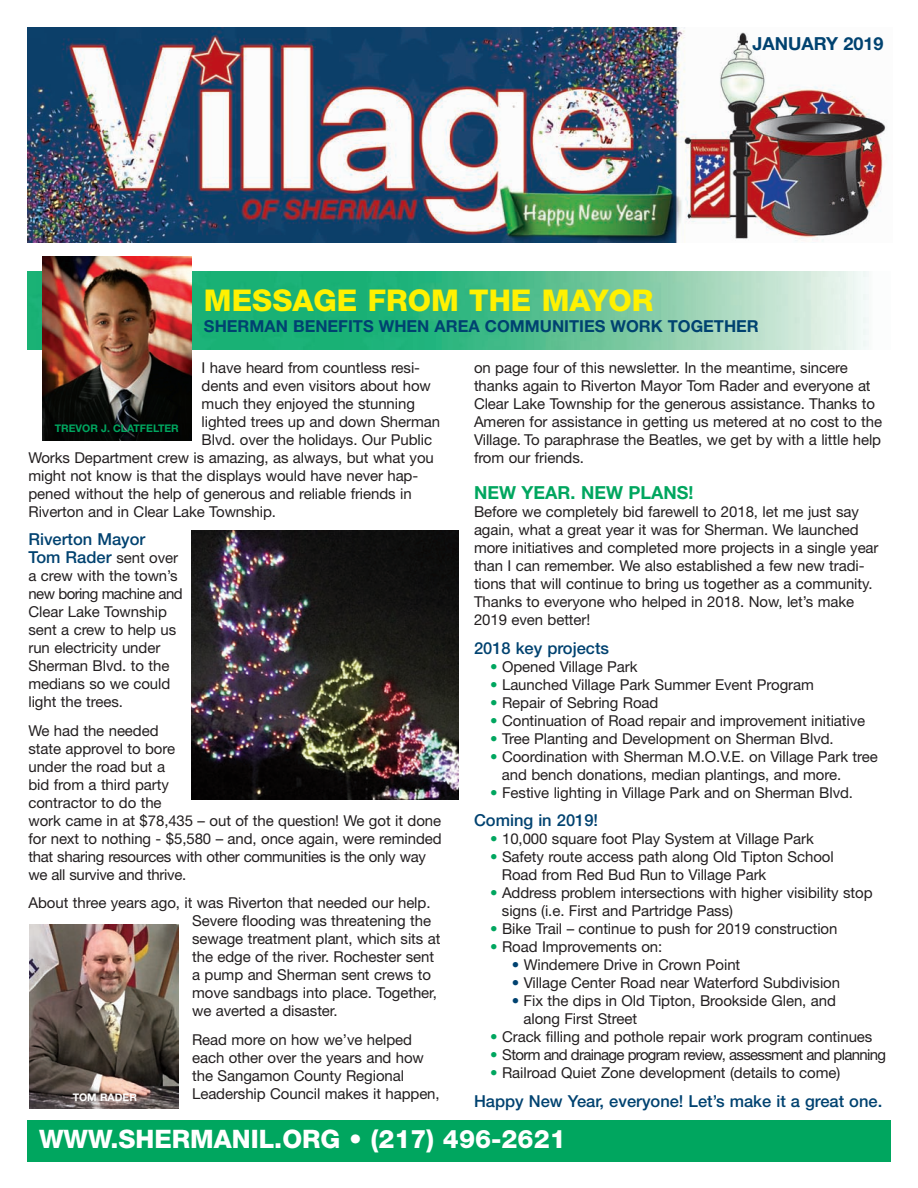
<style>
.page{position:relative;width:918px;height:1188px;background:#fff}
.page>*{position:absolute;margin:0;border:0;box-sizing:border-box;transform-origin:0 0}
.t1{font:800 30px "Helvetica Neue";color:#fff101}
.t2{font:800 25.5px "Helvetica Neue";color:#fff}
.t3{font:700 18px "Helvetica Neue";color:#00a65f}
.t4{font:700 18px "Helvetica Neue";color:#004270}
.t5{font:500 16.5px/18px "Helvetica Neue";color:#004270}
.t6{font:700 16.5px "Helvetica Neue";color:#004270}
.t7{font:15px/18px "Helvetica Neue";letter-spacing:-.005em;color:#231f20}
.t8{font:15px "Helvetica Neue";letter-spacing:-.045em;color:#231f20}
.t9{font:700 10.5px "Helvetica Neue";color:#00a65f}
.t10{font:700 10.5px "Helvetica Neue";color:#fff}
.s1{font-weight:400;font-size:15px;color:#231f20}
.s2{color:#00a65f}
.s3{color:#004270}
</style>
<div class="page">
<img style="left:27px;top:272px;width:842px;height:77px">
<img style="left:43px;top:257px;width:149px;height:183px">
<div style="left:27px;top:1120px;width:864px;height:42px;background:#00a65f"></div>
<img style="left:27px;top:28px;width:859px;height:215px">
<img style="left:191px;top:530px;width:268px;height:269px">
<img style="left:29px;top:925px;width:149px;height:183px">
<p class="t4" style="left:752px;top:37px;width:133px">JANUARY 2019</p>
<h1 class="t1" style="left:204px;top:290px;width:451px">MESSAGE FROM THE MAYOR</h1>
<p class="t6" style="left:204px;top:321px;width:556px">SHERMAN BENEFITS WHEN AREA COMMUNITIES WORK TOGETHER</p>
<p class="t7" style="left:202px;top:360px;width:220px">I have heard from countless resi-</p>
<p class="t7" style="left:202px;top:378px;width:231px">dents and even visitors about how</p>
<p class="t7" style="left:202px;top:396px;width:215px">much they enjoyed the stunning</p>
<p class="t7" style="left:202px;top:414px;width:240px">lighted trees up and down Sherman</p>
<p class="t7" style="left:202px;top:432px;width:232px">Blvd. over the holidays. Our Public</p>
<p class="t7" style="left:29px;top:450px;width:407px">Works Department crew is amazing, as always, but what you</p>
<p class="t7" style="left:29px;top:468px;width:391px">might not know is that the displays would have never hap-</p>
<p class="t7" style="left:29px;top:486px;width:385px">pened without the help of generous and reliable friends in</p>
<p class="t7" style="left:29px;top:504px;width:249px">Riverton and in Clear Lake Township.</p>
<p class="t5" style="left:29px;top:532px;width:151px">Riverton Mayor<br>Tom Rader <span class="s1">sent over</span></p>
<p class="t7" style="left:28px;top:568px;width:156px">a crew with the town’s new boring machine and<br>Clear Lake Township sent a crew to help us run electricity under<br>Sherman Blvd. to the medians so we could light the trees.</p>
<p class="t7" style="left:28px;top:723px;width:415px">We had the needed<br>state approvel to bore<br>under the road but a<br>bid from a third party<br>contractor to do the<br>work came in at $78,435 – out of the question! We got it done for next to nothing - $5,580 – and, once again, were reminded that sharing resources with other communities is the only way we all survive and thrive.</p>
<p class="t7" style="left:192px;top:895px;width:250px;text-indent:-164px">About three years ago, it was Riverton that needed our help.<br>Severe flooding was threatening the sewage treatment plant, which sits at the edge of the river. Rochester sent a pump and Sherman sent crews to move sandbags into place. Together, we averted a disaster.</p>
<p class="t7" style="left:192px;top:1032px;width:249px">Read more on how we’ve helped each other over the years and how the Sangamon County Regional<br>Leadership Council makes it happen,</p>
<p class="t9" style="left:55px;top:424px;width:126px">TREVOR J. CLATFELTER</p>
<p class="t10" style="left:73px;top:1094px;width:66px">TOM RADER</p>
<p class="t7" style="left:474px;top:360px;width:410px">on page four of this newsletter. In the meantime, sincere thanks again to Riverton Mayor Tom Rader and everyone at Clear Lake Township for the generous assistance. Thanks to Ameren for assistance in getting us metered at no cost to the Village. To paraphrase the Beatles, we get by with a little help from our friends.</p>
<p class="t3" style="left:474px;top:486px;width:221px">NEW YEAR. NEW PLANS!</p>
<p class="t7" style="left:474px;top:504px;width:406px">Before we completely bid farewell to 2018, let me just say again, what a great year it was for Sherman. We launched more initiatives and completed more projects in a single year than I can remember. We also established a few new tradi&shy;tions that will continue to bring us together as a community.<br>Thanks to everyone who helped in 2018. Now, let’s make 2019 even better!</p>
<p class="t5" style="left:474px;top:640px;width:137px">2018 key projects</p>
<p class="t7" style="left:490px;top:659px;width:149px"><span class="s2">•</span> Opened Village Park</p>
<p class="t7" style="left:490px;top:677px;width:325px"><span class="s2">•</span> Launched Village Park Summer Event Program</p>
<p class="t7" style="left:490px;top:695px;width:170px"><span class="s2">•</span> Repair of Sebring Road</p>
<p class="t7" style="left:490px;top:713px;width:377px"><span class="s2">•</span> Continuation of Road repair and improvement initiative</p>
<p class="t7" style="left:490px;top:731px;width:345px"><span class="s2">•</span> Tree Planting and Development on Sherman Blvd.</p>
<p class="t7" style="left:502px;top:749px;width:378px;text-indent:-12px"><span class="s2">•</span> Coordination with Sherman M.O.V.E. on Village Park tree and bench donations, median plantings, and more.</p>
<p class="t7" style="left:490px;top:785px;width:364px"><span class="s2">•</span> Festive lighting in Village Park and on Sherman Blvd.</p>
<p class="t5" style="left:474px;top:813px;width:126px">Coming in 2019!</p>
<p class="t7" style="left:490px;top:831px;width:325px"><span class="s2">•</span> 10,000 square foot Play System at Village Park</p>
<p class="t7" style="left:502px;top:849px;width:333px;text-indent:-12px"><span class="s2">•</span> Safety route access path along Old Tipton School<br>Road from Red Bud Run to Village Park</p>
<p class="t7" style="left:502px;top:885px;width:372px;text-indent:-12px"><span class="s2">•</span> Address problem intersections with higher visibility stop signs (i.e. First and Partridge Pass)</p>
<p class="t7" style="left:490px;top:921px;width:349px"><span class="s2">•</span> Bike Trail – continue to push for 2019 construction</p>
<p class="t7" style="left:490px;top:939px;width:174px"><span class="s2">•</span> Road Improvements on:</p>
<p class="t7" style="left:512px;top:957px;width:230px"><span class="s3">•</span> Windemere Drive in Crown Point</p>
<p class="t7" style="left:512px;top:975px;width:330px"><span class="s3">•</span> Village Center Road near Waterford Subdivision</p>
<p class="t7" style="left:523px;top:993px;width:314px;text-indent:-12px"><span class="s3">•</span> Fix the dips in Old Tipton, Brookside Glen, and along First Street</p>
<p class="t7" style="left:490px;top:1029px;width:384px"><span class="s2">•</span> Crack filling and pothole repair work program continues</p>
<p class="t8" style="left:490px;top:1049px;width:397px"><span class="s2">•</span> Storm and drainage program review, assessment and planning</p>
<p class="t7" style="left:490px;top:1065px;width:352px"><span class="s2">•</span> Railroad Quiet Zone development (details to come)</p>
<p class="t5" style="left:474px;top:1093px;width:410px">Happy New Year, everyone! Let’s make it a great one.</p>
<h2 class="t2" style="left:39px;top:1129px;width:528px">WWW.SHERMANIL.ORG • (217) 496-2621</h2>
</div>
